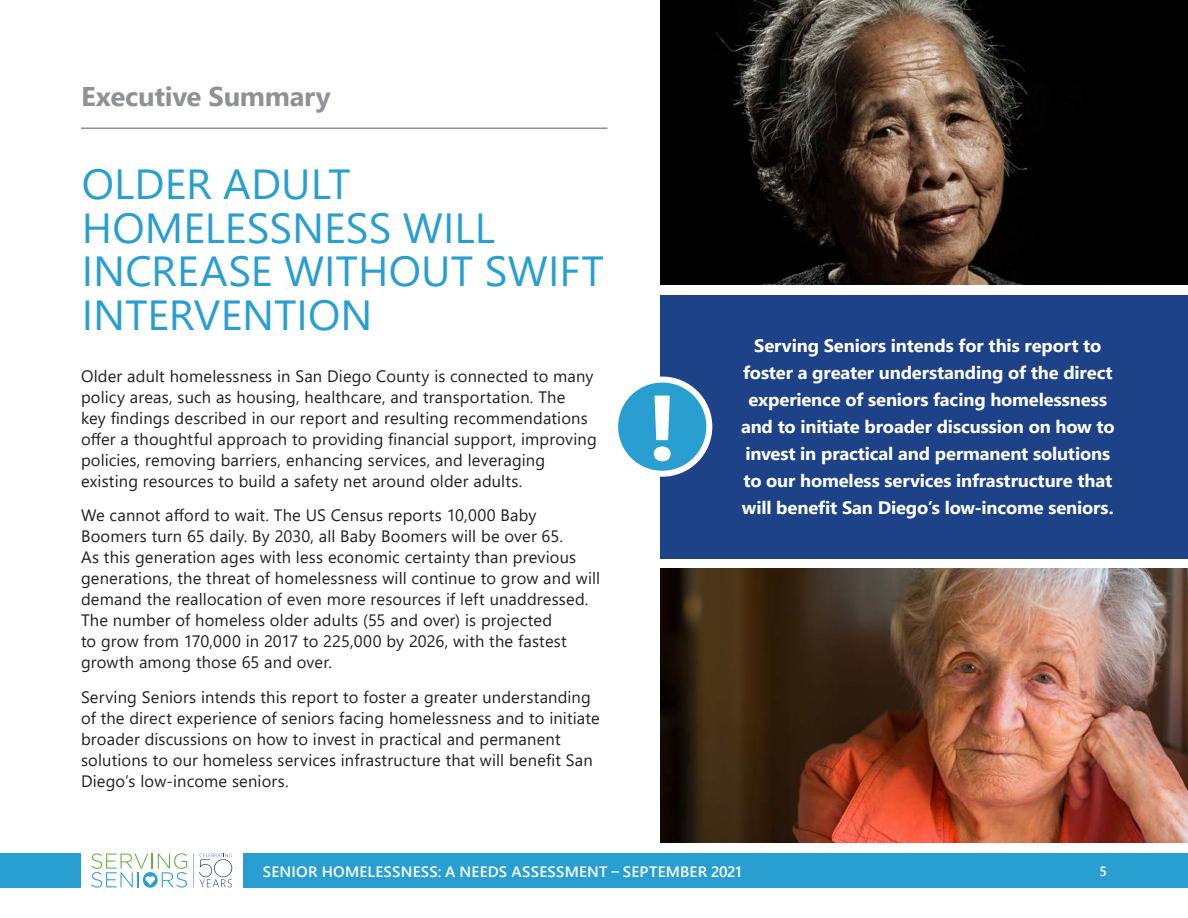
<style>
.page{position:relative;width:1188px;height:918px;background:#fff}
.page>*{position:absolute;margin:0;border:0;box-sizing:border-box;transform-origin:0 0}
.t1{font:700 92.4px "Segoe UI";color:#fff}
.t2{font:42px/43.5px "Segoe UI";color:#289fd0}
.t3{font:700 27px "Segoe UI";letter-spacing:-.01em;color:#8f9194}
.t4{font:700 18px/27px "Segoe UI";letter-spacing:-.01em;color:#fff;text-align:center}
.t5{font:16.5px/21px "Segoe UI";letter-spacing:.01em;color:#231f20}
.t6{font:600 15px "Segoe UI";letter-spacing:.015em;color:#fff}
.t7{font:600 13.5px "Segoe UI";color:#fff}
</style>
<div class="page">
<svg style="left:91px;top:853px;width:96px;height:35px"></svg>
<hr style="left:193px;top:853px;width:1px;height:35px;background:#b2b3b7">
<svg style="left:199px;top:853px;width:33px;height:34px"></svg>
<div style="left:0;top:853px;width:81px;height:35px;background:#289fd0"></div>
<div style="left:243px;top:853px;width:945px;height:35px;background:#289fd0"></div>
<div style="left:661px;top:295px;width:527px;height:263px;background:#1d4288"></div>
<img style="left:661px;top:569px;width:527px;height:274px">
<img style="left:661px;top:0;width:527px;height:284px">
<hr style="left:81px;top:128px;width:527px;height:1px;background:#8f9194">
<div style="left:615px;top:380px;width:94px;height:94px;background:#289fd0;border-radius:50%"></div>
<div style="left:612px;top:377px;width:100px;height:100px;border:6px solid #fff;border-radius:50%"></div>
<p class="t3" style="left:81px;top:71px;width:251px">Executive Summary</p>
<p class="t2" style="left:82px;top:159px;width:524px">OLDER ADULT<br>HOMELESSNESS WILL<br>INCREASE WITHOUT SWIFT<br>INTERVENTION</p>
<p class="t5" style="left:81px;top:364px;width:517px">Older adult homelessness in San Diego County is connected to many policy areas, such as housing, healthcare, and transportation. The<br>key findings described in our report and resulting recommendations offer a thoughtful approach to providing financial support, improving policies, removing barriers, enhancing services, and leveraging existing resources to build a safety net around older adults.</p>
<p class="t5" style="left:81px;top:503px;width:521px">We cannot afford to wait. The US Census reports 10,000 Baby Boomers turn 65 daily. By 2030, all Baby Boomers will be over 65.<br>As this generation ages with less economic certainty than previous generations, the threat of homelessness will continue to grow and will demand the reallocation of even more resources if left unaddressed.<br>The number of homeless older adults (55 and over) is projected<br>to grow from 170,000 in 2017 to 225,000 by 2026, with the fastest growth among those 65 and over.</p>
<p class="t5" style="left:81px;top:685px;width:520px">Serving Seniors intends this report to foster a greater understanding of the direct experience of seniors facing homelessness and to initiate broader discussions on how to invest in practical and permanent solutions to our homeless services infrastructure that will benefit San Diego’s low-income seniors.</p>
<p class="t1" style="left:647px;top:340px;width:32px">!</p>
<p class="t4" style="left:741px;top:331px;width:375px">Serving Seniors intends for this report to foster a greater understanding of the direct experience of seniors facing homelessness and to initiate broader discussion on how to invest in practical and permanent solutions to our homeless services infrastructure that will benefit San Diego’s low-income seniors.</p>
<p class="t6" style="left:263px;top:857px;width:480px">SENIOR HOMELESSNESS: A NEEDS ASSESSMENT – SEPTEMBER 2021</p>
<p class="t7" style="left:1100px;top:859px;width:9px">5</p>
</div>
